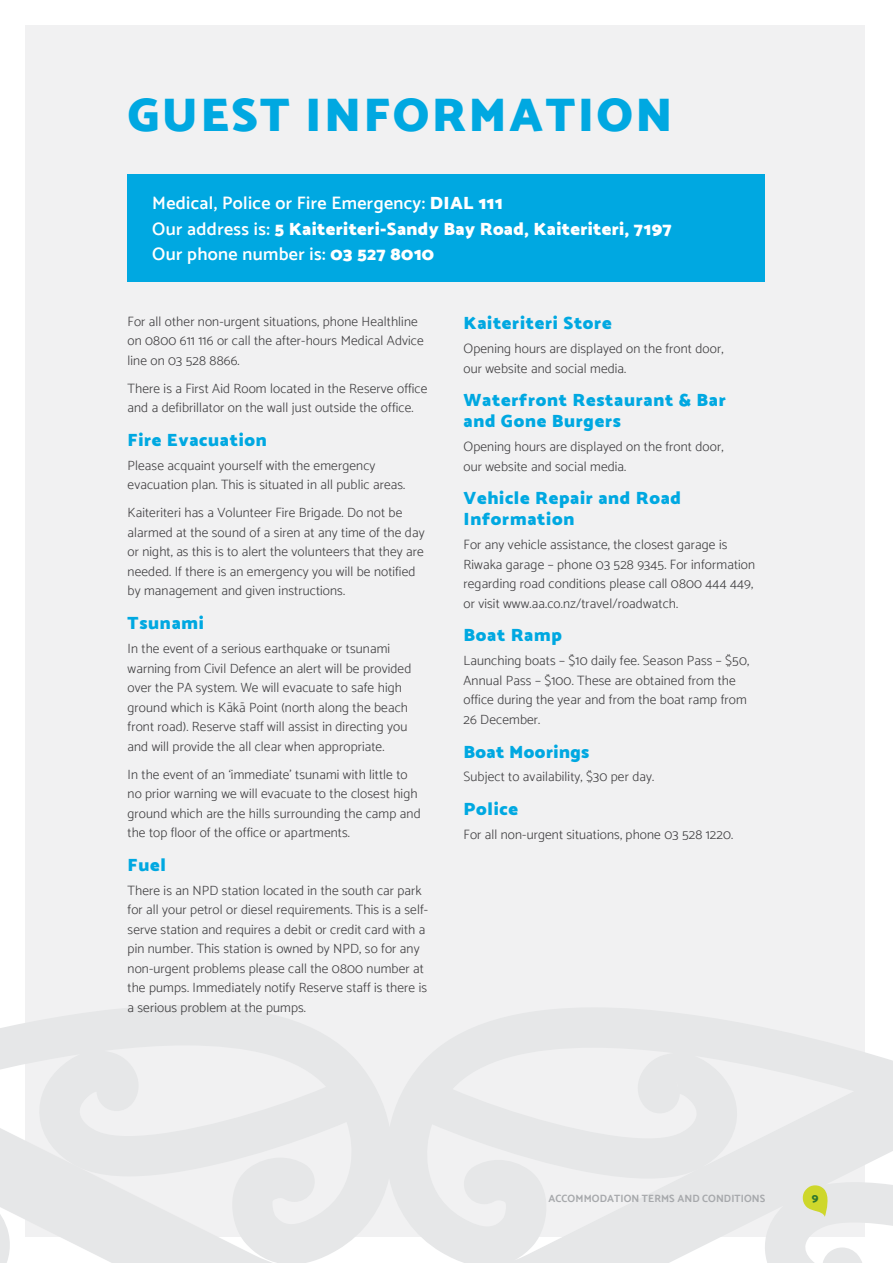
<style>
.page{position:relative;width:893px;height:1263px;background:#fff}
.page>*{position:absolute;margin:0;border:0;box-sizing:border-box;transform-origin:0 0}
.t1{font:900 48px "Catamaran";letter-spacing:.05em;color:#00a8e1}
.t2{font:900 18px/21px "Catamaran";letter-spacing:.04em;color:#00a8e1}
.t3{font:600 18px/25.2px "Catamaran";letter-spacing:.02em;color:#fff}
.t4{font:300 13.5px/19.5px "Catamaran";letter-spacing:.01em;color:#414042}
.t5{font:800 12px "Catamaran";color:#2c762e}
.t6{font:700 10.5px "Catamaran";letter-spacing:.01em;color:#a7a9ac}
.s1{font-weight:900}
</style>
<div class="page">
<div style="left:26px;top:26px;width:839px;height:1211px;background:#f1f1f2"></div>
<svg style="left:0;top:1005px;width:893px;height:258px;fill:#e6e7e8"></svg>
<div style="left:128px;top:174px;width:637px;height:107px;background:#00a8e1"></div>
<svg style="left:803px;top:1185px;width:27px;height:32px"></svg>
<h1 class="t1" style="left:128px;top:86px;width:547px">GUEST INFORMATION</h1>
<h2 class="t3" style="left:152px;top:190px;width:521px">Medical, Police or Fire Emergency: <span class="s1">DIAL 111<br></span>Our address is: <span class="s1">5 Kaiteriteri-Sandy Bay Road, Kaiteriteri, 7197<br></span>Our phone number is: <span class="s1">03 527 8010</span></h2>
<p class="t4" style="left:128px;top:312px;width:298px">For all other non-urgent situations, phone Healthline on 0800 611 116 or call the after-hours Medical Advice line on 03 528 8866.</p>
<p class="t4" style="left:128px;top:379px;width:301px">There is a First Aid Room located in the Reserve office and a defibrillator on the wall just outside the office.</p>
<h2 class="t2" style="left:128px;top:429px;width:141px">Fire Evacuation</h2>
<p class="t4" style="left:128px;top:456px;width:279px">Please acquaint yourself with the emergency evacuation plan. This is situated in all public areas.</p>
<p class="t4" style="left:128px;top:503px;width:298px">Kaiteriteri has a Volunteer Fire Brigade. Do not be alarmed at the sound of a siren at any time of the day or night, as this is to alert the volunteers that they are needed. If there is an emergency you will be notified by management and given instructions.</p>
<h2 class="t2" style="left:128px;top:612px;width:78px">Tsunami</h2>
<p class="t4" style="left:128px;top:639px;width:285px">In the event of a serious earthquake or tsunami warning from Civil Defence an alert will be provided over the PA system. We will evacuate to safe high ground which is Kākā Point (north along the beach front road). Reserve staff will assist in directing you and will provide the all clear when appropriate.</p>
<p class="t4" style="left:128px;top:764px;width:295px">In the event of an ‘immediate’ tsunami with little to no prior warning we will evacuate to the closest high ground which are the hills surrounding the camp and the top floor of the office or apartments.</p>
<h2 class="t2" style="left:128px;top:854px;width:40px">Fuel</h2>
<p class="t4" style="left:128px;top:880px;width:302px">There is an NPD station located in the south car park for all your petrol or diesel requirements. This is a self&shy;serve station and requires a debit or credit card with a pin number. This station is owned by NPD, so for any non-urgent problems please call the 0800 number at the pumps. Immediately notify Reserve staff is there is a serious problem at the pumps.</p>
<h2 class="t2" style="left:463px;top:313px;width:150px">Kaiteriteri Store</h2>
<p class="t4" style="left:463px;top:339px;width:261px">Opening hours are displayed on the front door, our website and social media.</p>
<h2 class="t2" style="left:463px;top:390px;width:264px">Waterfront Restaurant &amp; Bar and Gone Burgers</h2>
<p class="t4" style="left:463px;top:437px;width:261px">Opening hours are displayed on the front door, our website and social media.</p>
<h2 class="t2" style="left:463px;top:488px;width:219px">Vehicle Repair and Road<br>Information</h2>
<p class="t4" style="left:463px;top:535px;width:293px">For any vehicle assistance, the closest garage is Riwaka garage – phone 03 528 9345. For information regarding road conditions please call 0800 444 449, or visit www.aa.co.nz/travel/roadwatch.</p>
<h2 class="t2" style="left:463px;top:625px;width:100px">Boat Ramp</h2>
<p class="t4" style="left:463px;top:651px;width:287px">Launching boats – $10 daily fee. Season Pass – $50, Annual Pass – $100. These are obtained from the office during the year and from the boat ramp from 26 December.</p>
<h2 class="t2" style="left:463px;top:741px;width:127px">Boat Moorings</h2>
<p class="t4" style="left:463px;top:767px;width:192px">Subject to availability, $30 per day.</p>
<h2 class="t2" style="left:463px;top:798px;width:56px">Police</h2>
<p class="t4" style="left:463px;top:824px;width:271px">For all non-urgent situations, phone 03 528 1220.</p>
<p class="t6" style="left:549px;top:1192px;width:218px">ACCOMMODATION TERMS AND CONDITIONS</p>
<p class="t5" style="left:812px;top:1190px;width:8px">9</p>
</div>
